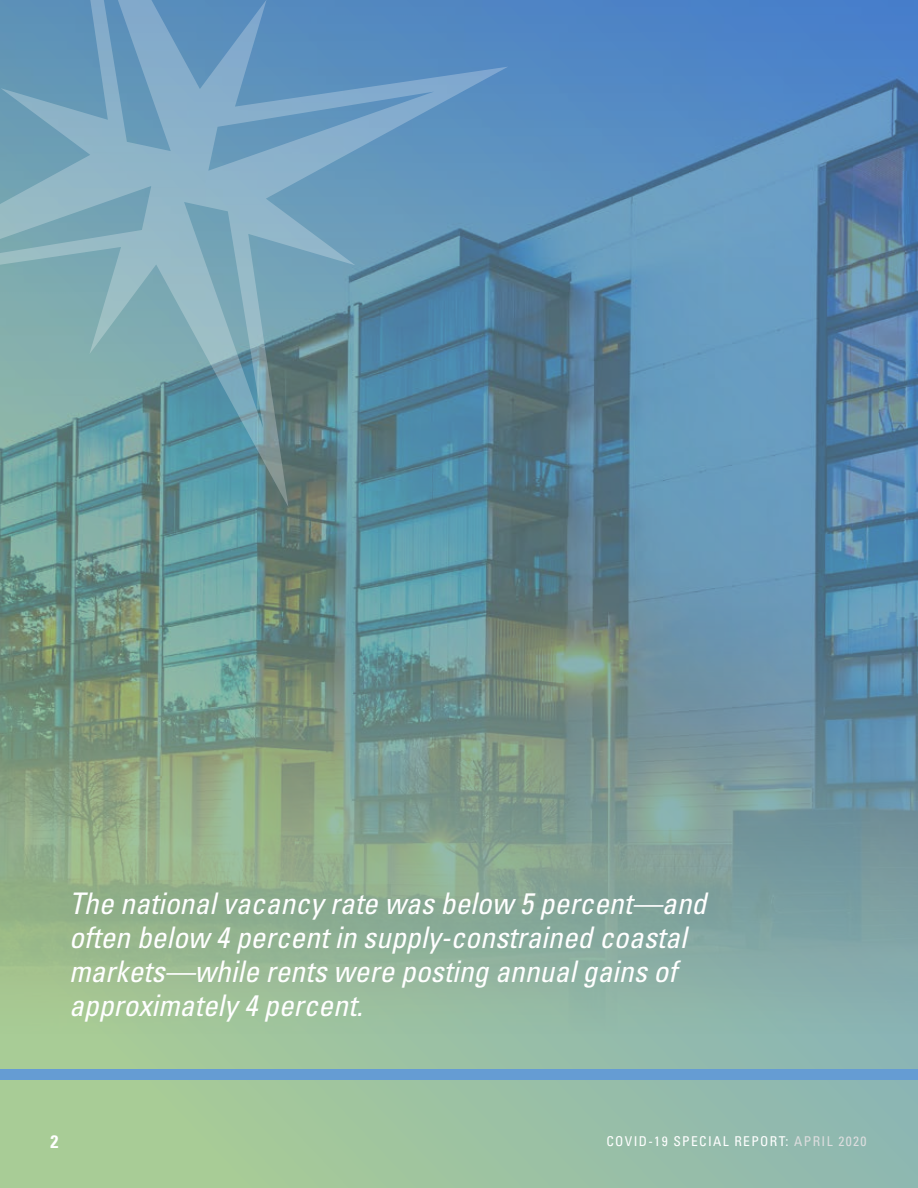
<style>
.page{position:relative;width:918px;height:1188px;background:#fff}
.page>*{position:absolute;margin:0;border:0;box-sizing:border-box;transform-origin:0 0}
.t1{font:italic condensed 29.7px/34.2px "Univers LT Std";color:#fff}
.t2{font:700 condensed 18px "Univers LT Std";color:#fff}
.t3{font:condensed 13.5px "Univers LT Std";letter-spacing:.1em;color:#fff}
.s1{color:#dcddde}
</style>
<div class="page">
<img style="left:0;top:0;width:918px;height:1188px">
<svg style="left:0;top:0;width:508px;height:507px;background:#6c9ab1"></svg>
<div style="left:0;top:1069px;width:918px;height:11px;background:#659cd3"></div>
<p class="t1" style="left:69px;top:886px;width:639px">The national vacancy rate was below 5 percent—and often below 4 percent in supply-constrained coastal markets—while rents were posting annual gains of approximately 4 percent.</p>
<p class="t2" style="left:51px;top:1130px;width:9px">2</p>
<p class="t3" style="left:606px;top:1133px;width:261px">COVID-19 SPECIAL REPORT: <span class="s1">APRIL 2020</span></p>
</div>
